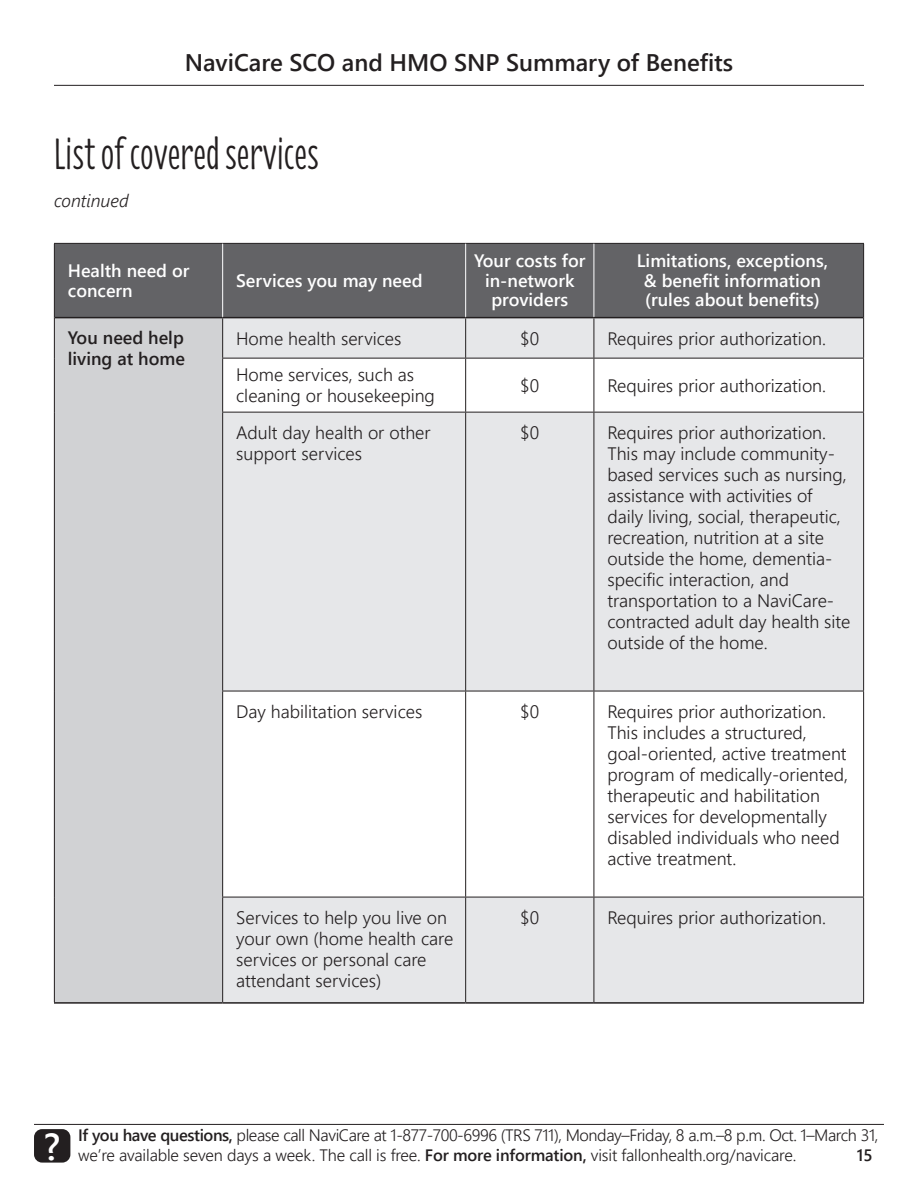
<style>
.page{position:relative;width:918px;height:1188px;background:#fff}
.page>*{position:absolute;margin:0;border:0;box-sizing:border-box;transform-origin:0 0}
._1_ABC_header_FLOR_3{font:45px "Florence";color:#231f20}
.t1{font:37.5px "Webly Sleek UI Semibold";color:#fff}
.t2{font:24px "Webly Sleek UI Semibold";color:#231f20}
._2_body{font:18px/21px "Webly Sleek UI Semilight";color:#231f20}
.Body_A{font:18px/21px "Webly Sleek UI Semilight";color:#231f20}
.Table_text{font:18px/19.5px "Webly Sleek UI Semibold";color:#fff;text-align:center}
.t3{font:18px/21px "Webly Sleek UI Semibold";color:#231f20}
.t4{font:italic 18px "Webly Sleek UI Semilight";color:#231f20}
.t5{font:16.5px/19.8px "Webly Sleek UI Semilight";letter-spacing:-.025em;color:#231f20}
.t6{font:16.5px "Webly Sleek UI Semibold";color:#231f20}
.s1{font-family:"Webly Sleek UI Semibold"}
</style>
<div class="page">
<hr style="left:34px;top:1124px;width:850px;height:1px;background:#231f20">
<div style="left:34px;top:1129px;width:36px;height:34px;background:#231f20;border-radius:8px"></div>
<hr style="left:54px;top:85px;width:810px;height:1px;background:#231f20">
<div style="left:55px;top:244px;width:808px;height:73px;background:#636366"></div>
<div style="left:54px;top:318px;width:169px;height:685px;background:#d1d2d4"></div>
<svg style="left:223px;top:318px;width:640px;height:684px"></svg>
<svg style="left:223px;top:413px;width:640px;height:278px;background:#e3e4e6"></svg>
<hr style="left:54px;top:243px;width:169px;height:1px;background:#231f20">
<hr style="left:54px;top:244px;width:1px;height:74px;background:#231f20">
<hr style="left:223px;top:243px;width:243px;height:1px;background:#231f20">
<hr style="left:466px;top:243px;width:128px;height:1px;background:#231f20">
<hr style="left:594px;top:243px;width:270px;height:1px;background:#231f20">
<hr style="left:863px;top:244px;width:1px;height:74px;background:#231f20">
<hr style="left:54px;top:318px;width:1px;height:40px;background:#231f20">
<hr style="left:54px;top:358px;width:1px;height:54px;background:#231f20">
<hr style="left:54px;top:412px;width:1px;height:279px;background:#231f20">
<hr style="left:54px;top:691px;width:1px;height:206px;background:#231f20">
<hr style="left:54px;top:897px;width:1px;height:105px;background:#231f20">
<hr style="left:222px;top:318px;width:1px;height:40px;background:#231f20">
<hr style="left:465px;top:318px;width:1px;height:40px;background:#231f20">
<hr style="left:594px;top:318px;width:1px;height:40px;background:#231f20">
<hr style="left:863px;top:318px;width:1px;height:40px;background:#231f20">
<hr style="left:222px;top:358px;width:244px;height:1px;background:#231f20">
<hr style="left:222px;top:358px;width:1px;height:54px;background:#231f20">
<hr style="left:466px;top:358px;width:128px;height:1px;background:#231f20">
<hr style="left:465px;top:358px;width:1px;height:54px;background:#231f20">
<hr style="left:594px;top:358px;width:270px;height:1px;background:#231f20">
<hr style="left:594px;top:358px;width:1px;height:54px;background:#231f20">
<hr style="left:863px;top:358px;width:1px;height:54px;background:#231f20">
<hr style="left:222px;top:412px;width:244px;height:1px;background:#231f20">
<hr style="left:222px;top:413px;width:1px;height:278px;background:#231f20">
<hr style="left:466px;top:412px;width:128px;height:1px;background:#231f20">
<hr style="left:465px;top:413px;width:1px;height:278px;background:#231f20">
<hr style="left:594px;top:412px;width:270px;height:1px;background:#231f20">
<hr style="left:594px;top:413px;width:1px;height:278px;background:#231f20">
<hr style="left:863px;top:413px;width:1px;height:278px;background:#231f20">
<hr style="left:222px;top:691px;width:244px;height:1px;background:#231f20">
<hr style="left:222px;top:691px;width:1px;height:206px;background:#231f20">
<hr style="left:466px;top:691px;width:128px;height:1px;background:#231f20">
<hr style="left:465px;top:691px;width:1px;height:206px;background:#231f20">
<hr style="left:594px;top:691px;width:270px;height:1px;background:#231f20">
<hr style="left:594px;top:691px;width:1px;height:206px;background:#231f20">
<hr style="left:863px;top:691px;width:1px;height:206px;background:#231f20">
<hr style="left:222px;top:897px;width:244px;height:1px;background:#231f20">
<hr style="left:222px;top:897px;width:1px;height:105px;background:#231f20">
<hr style="left:466px;top:897px;width:128px;height:1px;background:#231f20">
<hr style="left:465px;top:897px;width:1px;height:105px;background:#231f20">
<hr style="left:594px;top:897px;width:270px;height:1px;background:#231f20">
<hr style="left:594px;top:897px;width:1px;height:105px;background:#231f20">
<hr style="left:863px;top:897px;width:1px;height:105px;background:#231f20">
<hr style="left:55px;top:317px;width:168px;height:1px;background:#231f20">
<hr style="left:223px;top:317px;width:243px;height:1px;background:#231f20">
<hr style="left:466px;top:317px;width:128px;height:1px;background:#231f20">
<hr style="left:594px;top:317px;width:269px;height:1px;background:#231f20">
<hr style="left:222px;top:244px;width:1px;height:73px;background:#fff">
<hr style="left:465px;top:244px;width:1px;height:73px;background:#fff">
<hr style="left:594px;top:244px;width:1px;height:73px;background:#fff">
<hr style="left:54px;top:1002px;width:169px;height:2px;background:#231f20">
<hr style="left:223px;top:1002px;width:243px;height:2px;background:#231f20">
<hr style="left:466px;top:1002px;width:128px;height:2px;background:#231f20">
<hr style="left:594px;top:1002px;width:270px;height:2px;background:#231f20">
<h3 class="t2" style="left:185px;top:45px;width:550px">NaviCare SCO and HMO SNP Summary of Benefits</h3>
<p class="_1_ABC_header_FLOR_3" style="left:54px;top:118px;width:267px">List of covered services</p>
<p class="t4" style="left:54px;top:188px;width:76px">continued</p>
<p class="Table_text" style="left:68px;top:260px;width:123px;text-align:left">Health need or concern</p>
<p class="Table_text" style="left:236px;top:270px;width:188px">Services you may need</p>
<p class="Table_text" style="left:474px;top:251px;width:113px">Your costs for in-network providers</p>
<p class="Table_text" style="left:637px;top:251px;width:193px">Limitations, exceptions, &amp; benefit information (rules about benefits)</p>
<p class="t3" style="left:68px;top:327px;width:119px">You need help living at home</p>
<p class="Body_A" style="left:236px;top:327px;width:167px">Home health services</p>
<p class="Body_A" style="left:520px;top:327px;width:20px">$0</p>
<p class="_2_body" style="left:607px;top:327px;width:220px">Requires prior authorization.</p>
<p class="Body_A" style="left:236px;top:364px;width:200px">Home services, such as cleaning or housekeeping</p>
<p class="Body_A" style="left:520px;top:374px;width:20px">$0</p>
<p class="_2_body" style="left:607px;top:374px;width:220px">Requires prior authorization.</p>
<p class="Body_A" style="left:236px;top:421px;width:196px">Adult day health or other support services</p>
<p class="Body_A" style="left:520px;top:421px;width:20px">$0</p>
<p class="_2_body" style="left:607px;top:421px;width:245px">Requires prior authorization.<br>This may include community&shy;based services such as nursing, assistance with activities of daily living, social, therapeutic, recreation, nutrition at a site outside the home, dementia&shy;specific interaction, and transportation to a NaviCare&shy;contracted adult day health site outside of the home.</p>
<p class="Body_A" style="left:236px;top:700px;width:188px">Day habilitation services</p>
<p class="Body_A" style="left:520px;top:700px;width:20px">$0</p>
<p class="_2_body" style="left:607px;top:700px;width:242px">Requires prior authorization.<br>This includes a structured, goal-oriented, active treatment program of medically-oriented, therapeutic and habilitation services for developmentally disabled individuals who need active treatment.</p>
<p class="Body_A" style="left:236px;top:906px;width:219px">Services to help you live on your own (home health care services or personal care attendant services)</p>
<p class="Body_A" style="left:520px;top:906px;width:20px">$0</p>
<p class="_2_body" style="left:607px;top:906px;width:220px">Requires prior authorization.</p>
<h2 class="t1" style="left:44px;top:1118px;width:18px">?</h2>
<p class="t5" style="left:78px;top:1124px;width:802px"><span class="s1">If you have questions,</span> please call NaviCare at 1-877-700-6996 (TRS 711), Monday–Friday, 8 a.m.–8 p.m. Oct. 1–March 31, we’re available seven days a week. The call is free. <span class="s1">For more information,</span> visit fallonhealth.org/navicare.</p>
<p class="t6" style="left:857px;top:1142px;width:17px">15</p>
</div>
